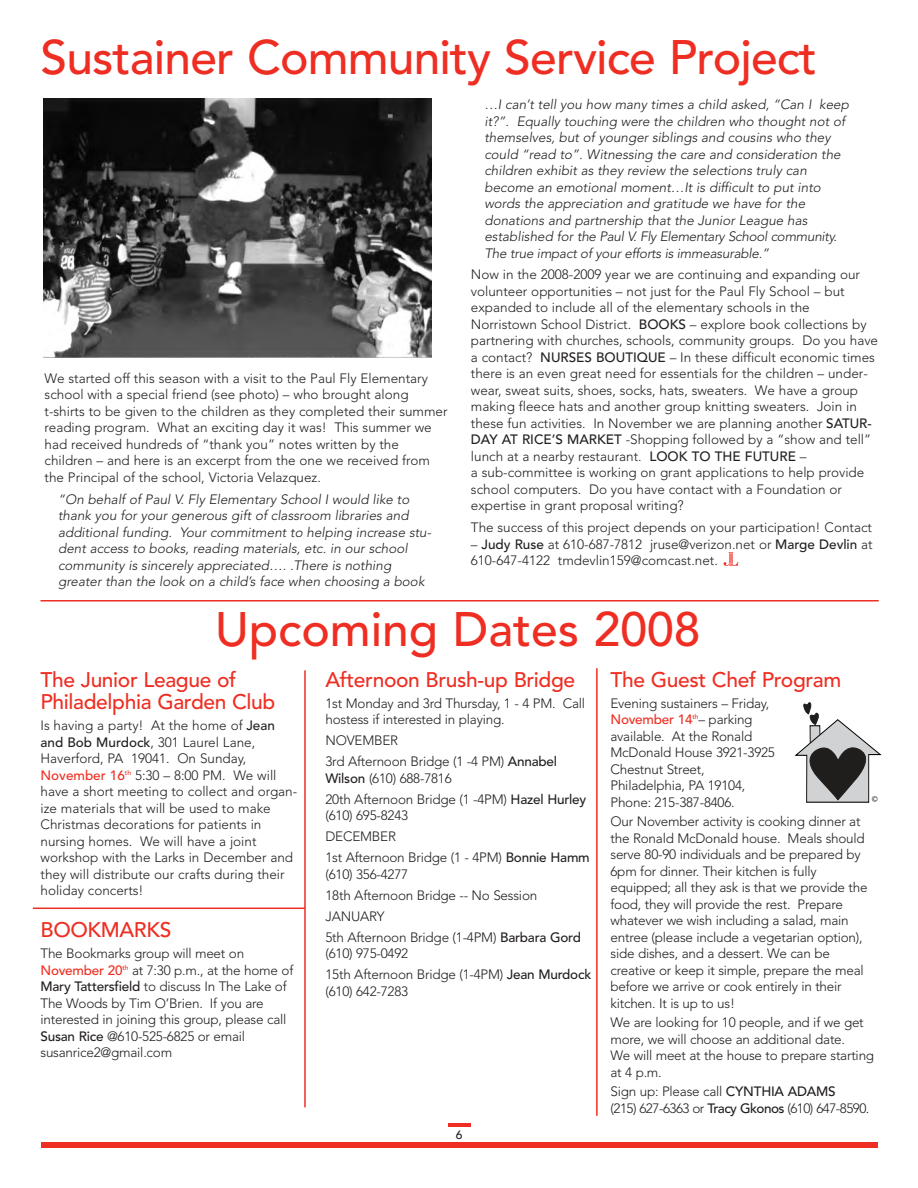
<style>
.page{position:relative;width:918px;height:1188px;background:#fff}
.page>*{position:absolute;margin:0;border:0;box-sizing:border-box;transform-origin:0 0}
.t1{font:500 48px "Avenir";letter-spacing:-.015em;color:#ee2e22}
.t2{font:500 21px/22.5px "Avenir";letter-spacing:-.015em;color:#ee2e22}
.t3{font:300 13.5px/16.5px "Avenir";color:#231f20}
.t4{font:italic 300 13.5px/16.5px "Avenir";color:#231f20}
.t5{font:300 13.5px/16.5px "Avenir";letter-spacing:-.035em;color:#231f20}
.t6{font:500 12px "Avenir";color:#231f20}
.t7{font:9px "Myriad";color:#040503}
.s1{font-weight:500}
.s2{font-weight:500;color:#ee2e22}
</style>
<div class="page">
<div style="left:41px;top:1142px;width:837px;height:6px;background:#ee2e22"></div>
<hr style="left:448px;top:1123px;width:22px;height:4px;background:#ee2e22">
<svg style="left:795px;top:702px;width:86px;height:101px"></svg>
<svg style="left:724px;top:552px;width:14px;height:14px"></svg>
<img style="left:44px;top:98px;width:387px;height:260px">
<hr style="left:40px;top:600px;width:839px;height:2px;background:#ee2e22">
<hr style="left:304px;top:670px;width:2px;height:437px;background:#ee2e22">
<hr style="left:33px;top:908px;width:272px;height:1px;background:#ee2e22">
<hr style="left:596px;top:668px;width:2px;height:448px;background:#ee2e22">
<h1 class="t1" style="left:40px;top:37px;width:778px">Sustainer Community Service Project</h1>
<p class="t3" style="left:45px;top:371px;width:405px">We started off this season with a visit to the Paul Fly Elementary school with a special friend (see photo) – who brought along t-shirts to be given to the children as they completed their summer reading program. What an exciting day it was! This summer we had received hundreds of “thank you” notes written by the children – and here is an excerpt from the one we received from the Principal of the school, Victoria Velazquez.</p>
<p class="t4" style="left:58px;top:492px;width:375px">“On behalf of Paul V. Fly Elementary School I would like to thank you for your generous gift of classroom libraries and additional funding. Your commitment to helping increase stu&shy;dent access to books, reading materials, etc. in our school community is sincerely appreciated…. .There is nothing greater than the look on a child’s face when choosing a book</p>
<p class="t4" style="left:484px;top:97px;width:366px">…I can’t tell you how many times a child asked, “Can I keep it?”. Equally touching were the children who thought not of themselves, but of younger siblings and cousins who they could “read to”. Witnessing the care and consideration the children exhibit as they review the selections truly can become an emotional moment…It is difficult to put into words the appreciation and gratitude we have for the donations and partnership that the Junior League has established for the Paul V. Fly Elementary School community.<br>The true impact of your efforts is immeasurable.”</p>
<p class="t3" style="left:471px;top:268px;width:409px">Now in the 2008-2009 year we are continuing and expanding our volunteer opportunities – not just for the Paul Fly School – but expanded to include all of the elementary schools in the Norristown School District. <span class="s1">BOOKS</span> – explore book collections by partnering with churches, schools, community groups. Do you have a contact? <span class="s1">NURSES BOUTIQUE</span> – In these difficult economic times there is an even great need for essentials for the children – under&shy;wear, sweat suits, shoes, socks, hats, sweaters. We have a group making fleece hats and another group knitting sweaters. Join in these fun activities. In November we are planning another <span class="s1">SATUR-DAY AT RICE’S MARKET</span> -Shopping followed by a “show and tell” lunch at a nearby restaurant. <span class="s1">LOOK TO THE FUTURE</span> –<br>a sub-committee is working on grant applications to help provide school computers. Do you have contact with a Foundation or expertise in grant proposal writing?</p>
<p class="t3" style="left:471px;top:521px;width:403px">The success of this project depends on your participation! Contact</p>
<p class="t3" style="left:471px;top:537px;width:403px">– <span class="s1">Judy Ruse</span> at 610-687-7812 jruse@verizon.net or <span class="s1">Marge Devlin</span> at<br>610-647-4122 tmdevlin159@comcast.net.</p>
<h1 class="t1" style="left:215px;top:609px;width:487px">Upcoming Dates 2008</h1>
<h2 class="t2" style="left:40px;top:670px;width:236px">The Junior League of<br>Philadelphia Garden Club</h2>
<p class="t3" style="left:40px;top:718px;width:258px">Is having a party! At the home of <span class="s1">Jean and Bob Murdock</span>, 301 Laurel Lane, Haverford, PA 19041. On Sunday, <span class="s2">November 16</span><sup>th</sup> 5:30 – 8:00 PM. We will have a short meeting to collect and organ&shy;ize materials that will be used to make Christmas decorations for patients in nursing homes. We will have a joint workshop with the Larks in December and they will distribute our crafts during their holiday concerts!</p>
<h2 class="t2" style="left:40px;top:920px;width:132px">BOOKMARKS</h2>
<p class="t3" style="left:40px;top:946px;width:254px">The Bookmarks group will meet on <span class="s2">November 20</span><sup>th</sup> at 7:30 p.m., at the home of <span class="s1">Mary Tattersfield</span> to discuss In The Lake of The Woods by Tim O’Brien. If you are interested in joining this group, please call <span class="s1">Susan Rice</span> @610-525-6825 or email susanrice2@gmail.com</p>
<h2 class="t2" style="left:326px;top:670px;width:251px">Afternoon Brush-up Bridge</h2>
<p class="t3" style="left:326px;top:696px;width:261px">1st Monday and 3rd Thursday, 1 - 4 PM. Call hostess if interested in playing.</p>
<p class="t3" style="left:326px;top:731px;width:233px;line-height:21px">NOVEMBER<br>3rd Afternoon Bridge (1 -4 PM) <span class="s1">Annabel</span></p>
<p class="t3" style="left:326px;top:769px;width:262px;line-height:21px"><span class="s1">Wilson</span> (610) 688-7816<br>20th Afternoon Bridge (1 -4PM) <span class="s1">Hazel Hurley</span></p>
<p class="t3" style="left:326px;top:806px;width:266px;line-height:21px">(610) 695-8243<br>DECEMBER<br>1st Afternoon Bridge (1 - 4PM) <span class="s1">Bonnie Hamm</span></p>
<p class="t3" style="left:326px;top:865px;width:257px;line-height:21px">(610) 356-4277<br>18th Afternoon Bridge -- No Session<br>JANUARY<br>5th Afternoon Bridge (1-4PM) <span class="s1">Barbara Gord</span></p>
<p class="t3" style="left:326px;top:944px;width:267px;line-height:21px">(610) 975-0492<br>15th Afternoon Bridge (1-4PM) <span class="s1">Jean Murdock</span></p>
<p class="t3" style="left:326px;top:984px;width:84px">(610) 642-7283</p>
<p class="t6" style="left:456px;top:1130px;width:8px">6</p>
<h2 class="t2" style="left:610px;top:670px;width:232px">The Guest Chef Program</h2>
<p class="t3" style="left:610px;top:696px;width:166px">Evening sustainers – Friday,<br><span class="s2">November 14</span><sup>th</sup>– parking available. At the Ronald<br>McDonald House 3921-3925<br>Chestnut Street,<br>Philadelphia, PA 19104,<br>Phone: 215-387-8406.</p>
<p class="t3" style="left:611px;top:814px;width:259px">Our November activity is cooking dinner at the Ronald McDonald house. Meals should serve 80-90 individuals and be prepared by 6pm for dinner. Their kitchen is fully equipped; all they ask is that we provide the food, they will provide the rest. Prepare whatever we wish including a salad, main entree (please include a vegetarian option), side dishes, and a dessert. We can be creative or keep it simple, prepare the meal before we arrive or cook entirely in their kitchen. It is up to us!</p>
<p class="t3" style="left:611px;top:1015px;width:265px">We are looking for 10 people, and if we get more, we will choose an additional date.<br>We will meet at the house to prepare starting at 4 p.m.</p>
<p class="t5" style="left:611px;top:1084px;width:260px">Sign up: Please call <span class="s1">CYNTHIA ADAMS<br></span>(215) 627-6363 or <span class="s1">Tracy Gkonos</span> (610) 647-8590.</p>
<p class="t7" style="left:872px;top:796px;width:8px">©</p>
</div>
